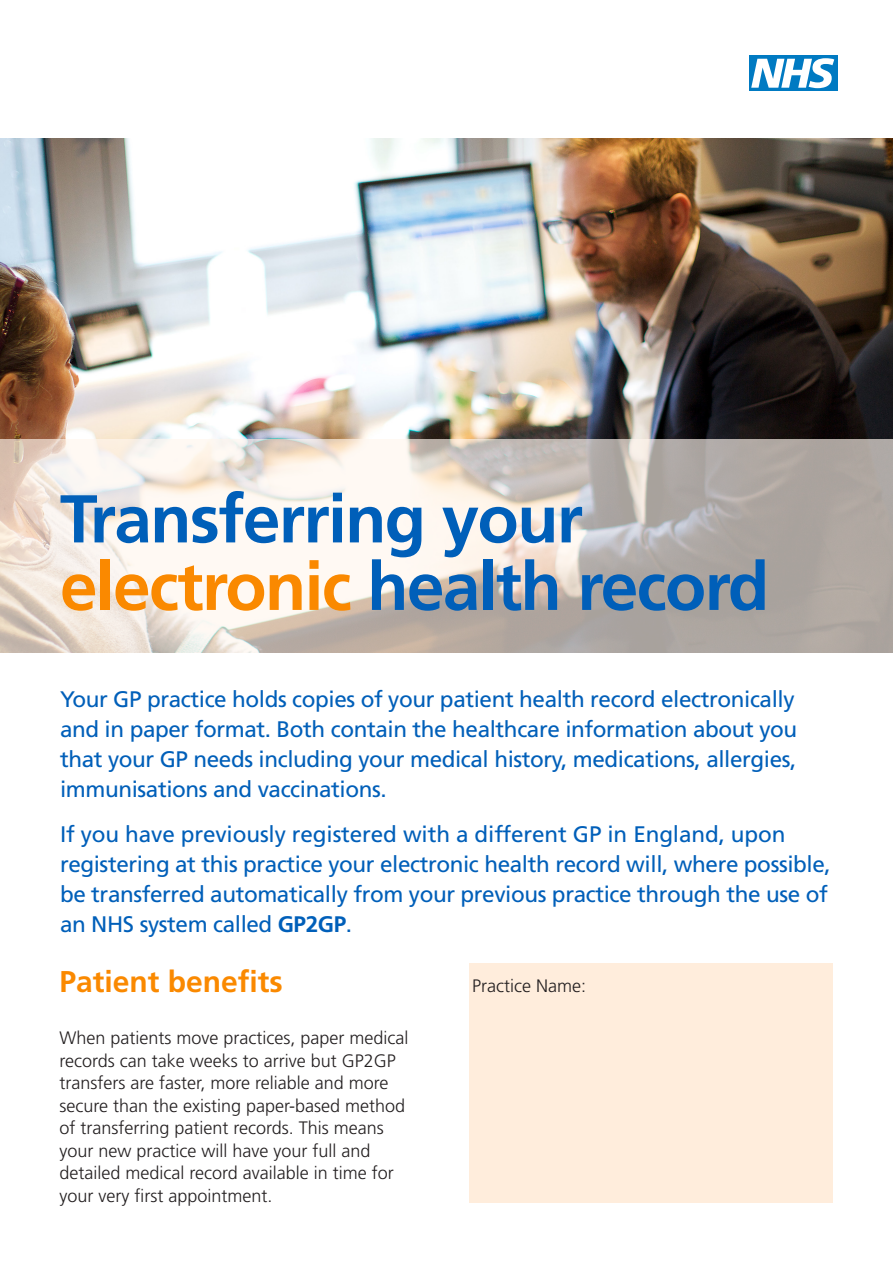
<style>
.page{position:relative;width:893px;height:1263px;background:#fff}
.page>*{position:absolute;margin:0;border:0;box-sizing:border-box;transform-origin:0 0}
.t1{font:700 67.5px/67.5px "Frutiger LT Std";letter-spacing:-.025em;color:#005fb9}
.Heading_1{font:700 30px "Frutiger LT Std";color:#fa8900}
.Standfirst{font:22.5px/30px "Frutiger LT Std";letter-spacing:-.02em;color:#005fb9;text-align:justify}
.Body_text{font:300 18px/22.5px "Frutiger LT Std";color:#231f20}
.s1{color:#fa8900}
.s2{font-weight:700}
</style>
<div class="page">
<div style="left:469px;top:963px;width:364px;height:240px;background:#ffeddc"></div>
<img style="left:0;top:139px;width:893px;height:300px">
<div style="left:749px;top:55px;width:89px;height:36px;background:#007ac2"></div>
<svg style="left:751px;top:58px;width:83px;height:30px"></svg>
<svg style="left:0;top:439px;width:893px;height:214px"></svg>
<p class="t1" style="left:60px;top:485px;width:711px">Transferring your <span class="s1">electronic</span> health record</p>
<p class="Standfirst" style="left:60px;top:684px;width:739px">Your GP practice holds copies of your patient health record electronically and in paper format. Both contain the healthcare information about you that your GP needs including your medical history, medications, allergies, immunisations and vaccinations.</p>
<p class="Standfirst" style="left:60px;top:819px;width:772px;text-align:left">If you have previously registered with a different GP in England, upon registering at this practice your electronic health record will, where possible, be transferred automatically from your previous practice through the use of an NHS system called <span class="s2">GP2GP</span>.</p>
<p class="Heading_1" style="left:60px;top:963px;width:225px">Patient benefits</p>
<p class="Body_text" style="left:60px;top:1027px;width:351px">When patients move practices, paper medical records can take weeks to arrive but GP2GP transfers are faster, more reliable and more secure than the existing paper-based method of transferring patient records. This means your new practice will have your full and detailed medical record available in time for your very first appointment.</p>
<p class="Body_text" style="left:472px;top:974px;width:115px">Practice Name:</p>
</div>
